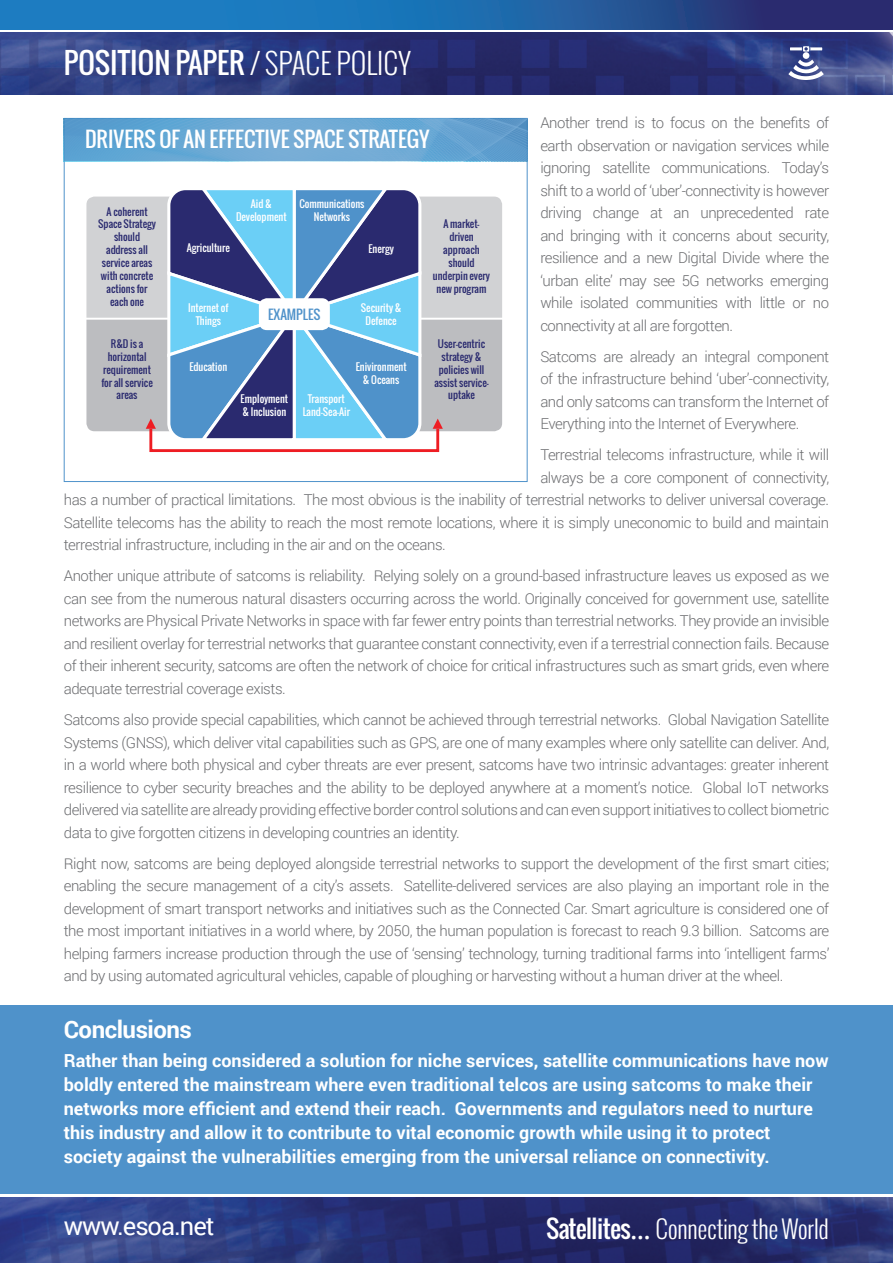
<style>
.page{position:relative;width:893px;height:1263px;background:#fff}
.page>*{position:absolute;margin:0;border:0;box-sizing:border-box;transform-origin:0 0}
.t1{font:28.65px "Oswald";color:#fff}
.t2{font:25.5px "Roboto";letter-spacing:-.04em;color:#fff}
.t3{font:300 24.45px "Oswald";letter-spacing:-.02em;color:#fff}
.t4{font:700 24px "Roboto";letter-spacing:-.02em;color:#fff}
.t5{font:21px "Oswald";color:#fff}
.t6{font:700 18px/24px "Roboto";color:#fff}
.t7{font:300 15px/22.5px "Roboto";letter-spacing:-.03em;color:#6c6d70;text-align:justify}
.t8{font:13.05px "Oswald";color:#4f92ca}
.t9{font:10.05px/12.9px "Oswald";color:#2a2a6f;text-align:center}
.t10{font:10.05px/12.9px "Oswald";color:#fff;text-align:center}
.s1{font-weight:300}
.s2{font-weight:400}
.s3{font-family:"Open Sans";font-weight:600}
</style>
<div class="page">
<img style="left:0;top:1197px;width:893px;height:66px">
<div style="left:0;top:1005px;width:893px;height:189px;background:#4f92ca"></div>
<svg style="left:0;top:0;width:893px;height:30px;background:#2061a4"></svg>
<img style="left:0;top:33px;width:893px;height:62px">
<svg style="left:64px;top:118px;width:464px;height:43px;background:#67a5d2"></svg>
<div style="left:149px;top:427px;width:290px;height:25px;border:3px solid #ee1d23"></div>
<svg style="left:86px;top:190px;width:416px;height:254px;background:#99b2cc"></svg>
<svg style="left:788px;top:60px;width:36px;height:20px"></svg>
<svg style="left:790px;top:46px;width:32px;height:6px"></svg>
<div style="left:803px;top:52px;width:6px;height:7px;background:#fff;border-radius:50%"></div>
<h1 class="t1" style="left:64px;top:41px;width:349px">POSITION PAPER <span class="s1">/ SPACE POLICY</span></h1>
<p class="t7" style="left:540px;top:111px;width:290px">Another trend is to focus on the benefits of earth observation or navigation services while ignoring satellite communications. Today’s shift to a world of ‘uber’-connectivity is however driving change at an unprecedented rate and bringing with it concerns about security, resilience and a new Digital Divide where the ‘urban elite’ may see 5G networks emerging while isolated communities with little or no connectivity at all are forgotten.</p>
<p class="t7" style="left:540px;top:345px;width:290px">Satcoms are already an integral component of the infrastructure behind ‘uber’-connectivity, and only satcoms can transform the Internet of Everything into the Internet of Everywhere.</p>
<p class="t7" style="left:540px;top:443px;width:290px">Terrestrial telecoms infrastructure, while it will</p>
<p class="t7" style="left:540px;top:466px;width:290px">always be a core component of connectivity,</p>
<p class="t7" style="left:64px;top:488px;width:767px">has a number of practical limitations. The most obvious is the inability of terrestrial networks to deliver universal coverage.</p>
<p class="t7" style="left:64px;top:511px;width:767px">Satellite telecoms has the ability to reach the most remote locations, where it is simply uneconomic to build and maintain</p>
<p class="t7" style="left:64px;top:533px;width:383px">terrestrial infrastructure, including in the air and on the oceans.</p>
<p class="t7" style="left:64px;top:564px;width:767px">Another unique attribute of satcoms is reliability. Relying solely on a ground-based infrastructure leaves us exposed as we can see from the numerous natural disasters occurring across the world. Originally conceived for government use, satellite networks are Physical Private Networks in space with far fewer entry points than terrestrial networks. They provide an invisible and resilient overlay for terrestrial networks that guarantee constant connectivity, even if a terrestrial connection fails. Because of their inherent security, satcoms are often the network of choice for critical infrastructures such as smart grids, even where adequate terrestrial coverage exists.</p>
<p class="t7" style="left:64px;top:708px;width:767px">Satcoms also provide special capabilities, which cannot be achieved through terrestrial networks. Global Navigation Satellite Systems (GNSS), which deliver vital capabilities such as GPS, are one of many examples where only satellite can deliver. And, in a world where both physical and cyber threats are ever present, satcoms have two intrinsic advantages: greater inherent resilience to cyber security breaches and the ability to be deployed anywhere at a moment’s notice. Global IoT networks delivered via satellite are already providing effective border control solutions and can even support initiatives to collect biometric data to give forgotten citizens in developing countries an identity.</p>
<p class="t7" style="left:64px;top:851px;width:767px">Right now, satcoms are being deployed alongside terrestrial networks to support the development of the first smart cities; enabling the secure management of a city’s assets. Satellite-delivered services are also playing an important role in the development of smart transport networks and initiatives such as the Connected Car. Smart agriculture is considered one of the most important initiatives in a world where, by 2050, the human population is forecast to reach 9.3 billion. Satcoms are helping farmers increase production through the use of ‘sensing’ technology, turning traditional farms into ‘intelligent farms’ and by using automated agricultural vehicles, capable of ploughing or harvesting without a human driver at the wheel.</p>
<h3 class="t5" style="left:85px;top:123px;width:346px">DRIVERS OF AN EFFECTIVE SPACE STRATEGY</h3>
<p class="t10" style="left:236px;top:198px;width:52px">Aid &amp;<br>Development</p>
<p class="t10" style="left:299px;top:198px;width:67px">Communications<br>Networks</p>
<p class="t9" style="left:98px;top:205px;width:59px">A coherent<br>Space Strategy should address all service areas with concrete actions for each one</p>
<p class="t9" style="left:101px;top:337px;width:53px">R&amp;D is a horizontal requirement for all service areas</p>
<p class="t9" style="left:434px;top:337px;width:56px">User-centric strategy &amp; policies will assist service&shy;uptake</p>
<p class="t9" style="left:433px;top:217px;width:59px">A market&shy;driven approach should underpin every new program</p>
<p class="t10" style="left:187px;top:242px;width:44px">Agriculture</p>
<p class="t10" style="left:368px;top:242px;width:27px">Energy</p>
<p class="t10" style="left:361px;top:301px;width:42px">Security &amp;<br>Defence</p>
<p class="t10" style="left:188px;top:301px;width:42px">Internet of<br>Things</p>
<p class="t8" style="left:268px;top:304px;width:54px">EXAMPLES</p>
<p class="t10" style="left:190px;top:360px;width:39px">Education</p>
<p class="t10" style="left:356px;top:360px;width:52px">Enivironment &amp; Oceans</p>
<p class="t10" style="left:241px;top:392px;width:49px;text-align:left">Employment &amp; Inclusion</p>
<p class="t10" style="left:303px;top:392px;width:49px">Transport<br>Land-Sea-Air</p>
<h3 class="t4" style="left:64px;top:1013px;width:130px">Conclusions</h3>
<p class="t6" style="left:64px;top:1047px;width:766px">Rather than being considered a solution for niche services, satellite communications have now boldly entered the mainstream where even traditional telcos are using satcoms to make their networks more efficient and extend their reach. Governments and regulators need to nurture this industry and allow it to contribute to vital economic growth while using it to protect society against the vulnerabilities emerging from the universal reliance on connectivity.</p>
<h2 class="t2" style="left:64px;top:1208px;width:152px">www.esoa.net</h2>
<h3 class="t3" style="left:546px;top:1213px;width:285px"><span class="s2">Satellites</span><span class="s3">…</span> Connecting the World</h3>
</div>
